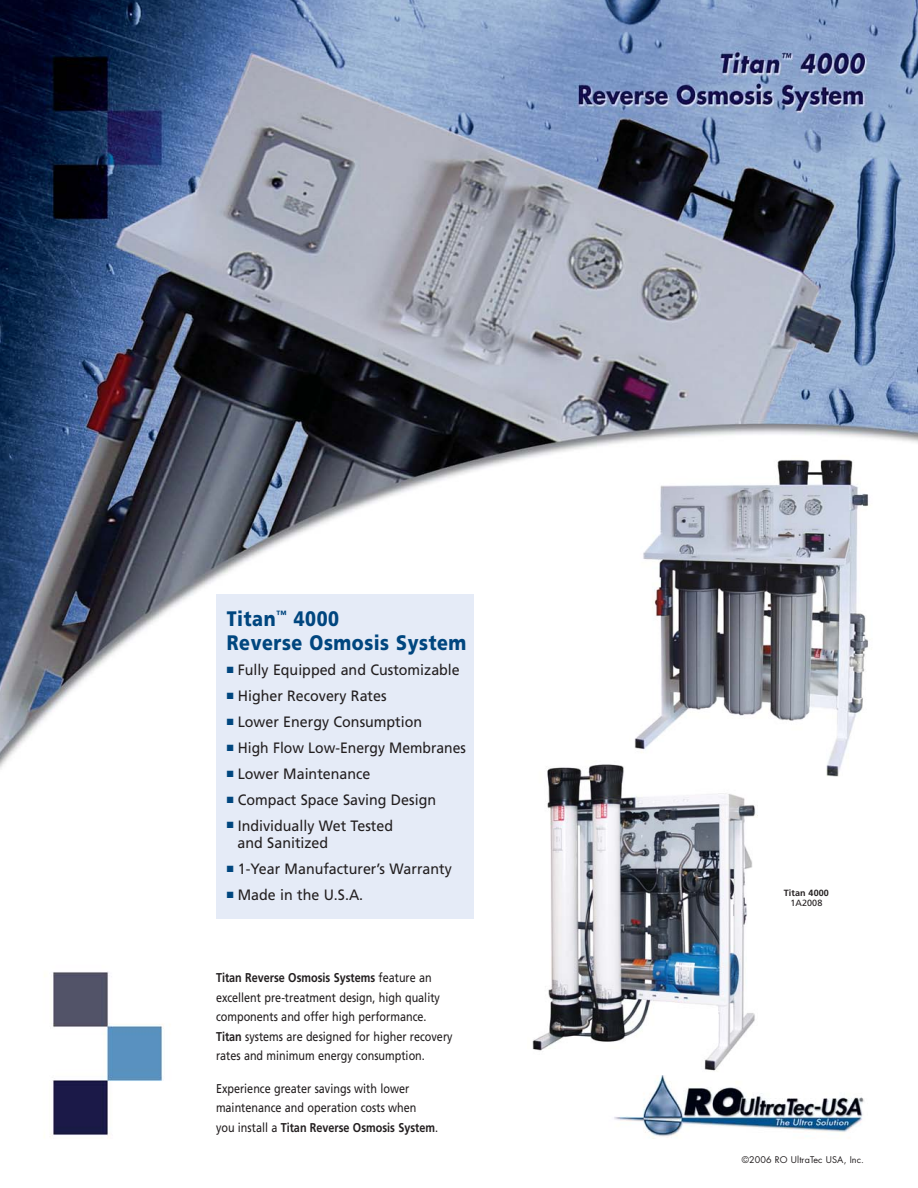
<style>
.page{position:relative;width:918px;height:1188px;background:#fff}
.page>*{position:absolute;margin:0;border:0;box-sizing:border-box;transform-origin:0 0}
.t1{font:900 21px/24px "Frutiger";letter-spacing:.03em;color:#00467f;scale:.85 1}
.t2{font:15px/17.2px "Frutiger";color:#231f20;scale:.95 1}
.t3{font:15px "Frutiger";color:#231f20;scale:.93 1}
.t4{font:12.75px/19.5px "Frutiger";color:#231f20;scale:.85 1}
.t5{font:9px "Futura";letter-spacing:.01em;color:#231f20}
.t6{font:700 9px "Frutiger";letter-spacing:.01em;color:#231f20}
.t7{font:9px "Frutiger";letter-spacing:.01em;color:#231f20}
.s1{color:#00467f}
.s2{font-weight:700}
</style>
<div class="page">
<img style="left:0;top:0;width:918px;height:1139px">
<div style="left:436px;top:504px;width:428px;height:570px;background:#fff"></div>
<img style="left:532px;top:764px;width:224px;height:307px">
<svg style="left:628px;top:455px;width:255px;height:353px"></svg>
<img style="left:630px;top:455px;width:245px;height:327px">
<div style="left:216px;top:594px;width:258px;height:325px;background:#e5ebf7"></div>
<h1 class="t1" style="left:227px;top:608px;width:283px">Titan<sup>™</sup> 4000<br>Reverse Osmosis System</h1>
<p class="t2" style="left:227px;top:663px;width:247px"><span class="s1">■</span> Fully Equipped and Customizable</p>
<p class="t2" style="left:227px;top:689px;width:170px"><span class="s1">■</span> Higher Recovery Rates</p>
<p class="t2" style="left:227px;top:715px;width:207px"><span class="s1">■</span> Lower Energy Consumption</p>
<p class="t3" style="left:227px;top:742px;width:259px"><span class="s1">■</span> High Flow Low-Energy Membranes</p>
<p class="t2" style="left:227px;top:766px;width:153px"><span class="s1">■</span> Lower Maintenance</p>
<p class="t2" style="left:227px;top:792px;width:222px"><span class="s1">■</span> Compact Space Saving Design</p>
<p class="t2" style="left:238px;top:818px;width:165px;text-indent:-11px"><span class="s1">■</span> Individually Wet Tested and Sanitized</p>
<p class="t2" style="left:227px;top:861px;width:238px"><span class="s1">■</span> 1-Year Manufacturer’s Warranty</p>
<p class="t2" style="left:227px;top:887px;width:145px"><span class="s1">■</span> Made in the U.S.A.</p>
<p class="t4" style="left:216px;top:969px;width:280px"><span class="s2">Titan Reverse Osmosis Systems</span> feature an excellent pre-treatment design, high quality components and offer high performance.<br><span class="s2">Titan</span> systems are designed for higher recovery rates and minimum energy consumption.</p>
<p class="t4" style="left:216px;top:1080px;width:263px">Experience greater savings with lower maintenance and operation costs when you install a <span class="s2">Titan Reverse Osmosis System</span>.</p>
<p class="t6" style="left:784px;top:889px;width:47px">Titan 4000</p>
<p class="t7" style="left:790px;top:899px;width:34px">1A2008</p>
<p class="t5" style="left:742px;top:1156px;width:124px">©2006 RO UltraTec USA, Inc.</p>
</div>
